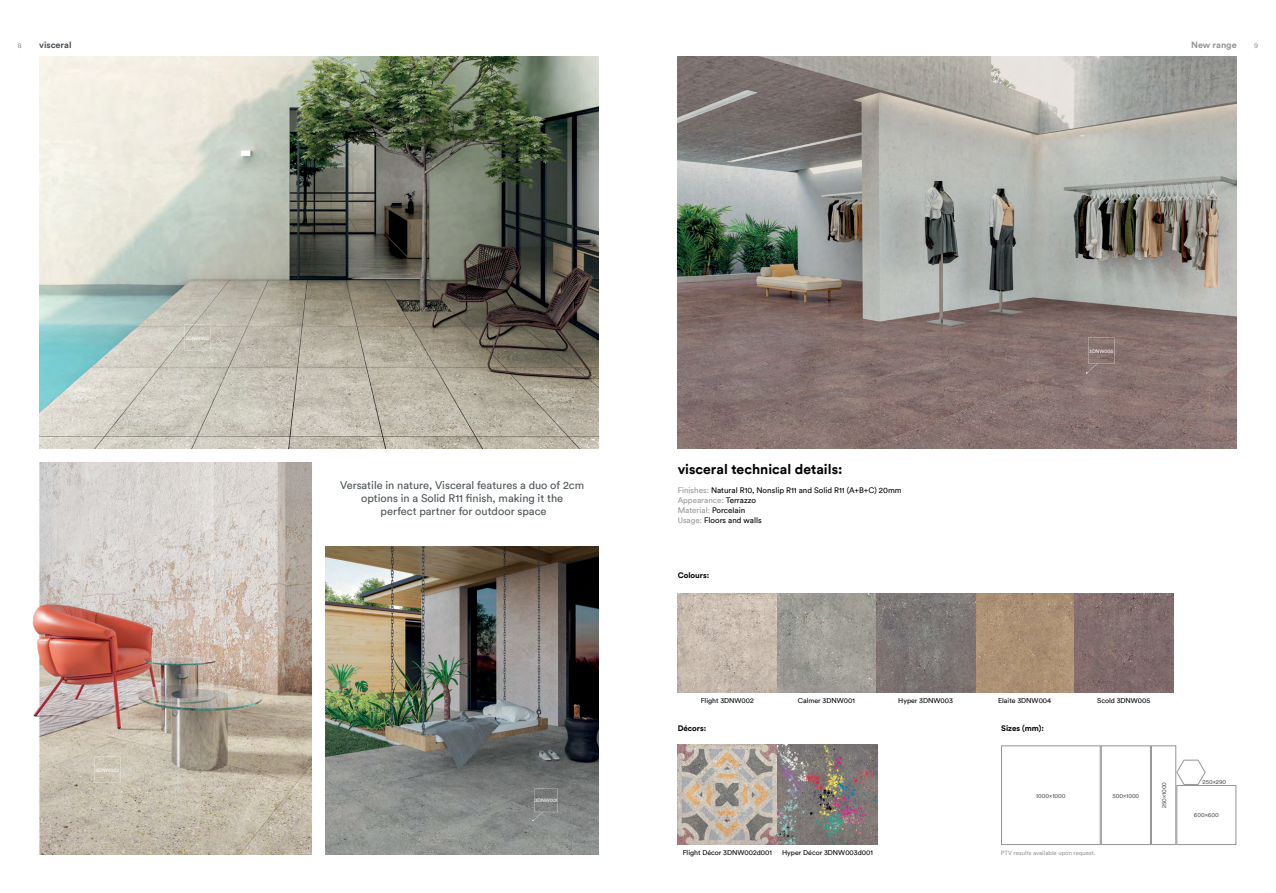
<style>
.page{position:relative;width:1276px;height:893px;background:#fff}
.page>*{position:absolute;margin:0;border:0;box-sizing:border-box;transform-origin:0 0}
.t1{font:700 14px "Circular";color:#000}
.t2{font:11px/13px "Circular";color:#4d5356;text-align:center}
.t3{font:700 9px "Circular";color:#4d5356}
.t4{font:700 9px "Circular";color:#959597}
.t5{font:8px/10px "Circular";color:#000}
.t6{font:700 8px "Circular";color:#000}
.t7{font:7px "Circular";color:#000}
.t8{font:7px "Circular";color:#959597}
.t9{font:6px "Circular";color:#4d5356}
.t10{font:6px "Circular";color:#959597}
.t11{font:5px "Circular";color:#fff}
.t12{font:5px "Circular";letter-spacing:-.02em;color:#fff}
.s1{color:#959597}
</style>
<div class="page">
<img style="left:677px;top:57px;width:559px;height:391px">
<img style="left:40px;top:57px;width:558px;height:392px">
<img style="left:678px;top:745px;width:199px;height:99px">
<img style="left:678px;top:593px;width:495px;height:99px">
<div style="left:1001px;top:746px;width:99px;height:99px;background:#fff;border:1px solid #959597"></div>
<div style="left:1176px;top:785px;width:60px;height:60px;background:#fff;border:1px solid #959597"></div>
<div style="left:1101px;top:746px;width:49px;height:99px;background:#fff;border:1px solid #959597"></div>
<div style="left:1151px;top:746px;width:25px;height:99px;background:#fff;border:1px solid #959597"></div>
<svg style="left:1176px;top:759px;width:29px;height:26px"></svg>
<img style="left:326px;top:547px;width:272px;height:308px">
<img style="left:32px;top:463px;width:280px;height:392px">
<svg style="left:94px;top:756px;width:29px;height:37px"></svg>
<svg style="left:184px;top:324px;width:29px;height:37px"></svg>
<svg style="left:1086px;top:337px;width:28px;height:37px"></svg>
<svg style="left:532px;top:789px;width:26px;height:32px"></svg>
<p class="t8" style="left:18px;top:41px;width:5px">8</p>
<p class="t3" style="left:39px;top:39px;width:34px">visceral</p>
<p class="t4" style="left:1191px;top:39px;width:47px">New range</p>
<p class="t8" style="left:1254px;top:41px;width:6px">9</p>
<p class="t11" style="left:185px;top:335px;width:25px">3DNW002</p>
<p class="t11" style="left:95px;top:767px;width:25px">3DNW002</p>
<h2 class="t2" style="left:340px;top:478px;width:246px">Versatile in nature, Visceral features a duo of 2cm options in a Solid R11 finish, making it the<br>perfect partner for outdoor space</h2>
<p class="t12" style="left:535px;top:797px;width:24px">3DNW001</p>
<h1 class="t1" style="left:677px;top:459px;width:166px">visceral technical details:</h1>
<p class="t5" style="left:677px;top:485px;width:225px"><span class="s1">Finishes:</span> Natural R10, Nonslip R11 and Solid R11 (A+B+C) 20mm<br><span class="s1">Appearance:</span> Terrazzo<br><span class="s1">Material:</span> Porcelain<br><span class="s1">Usage:</span> Floors and walls</p>
<p class="t6" style="left:677px;top:569px;width:33px">Colours:</p>
<p class="t11" style="left:1089px;top:348px;width:26px">3DNW005</p>
<p class="t7" style="left:700px;top:696px;width:55px">Flight 3DNW002</p>
<p class="t7" style="left:898px;top:696px;width:56px">Hyper 3DNW003</p>
<p class="t7" style="left:798px;top:696px;width:58px">Calmer 3DNW001</p>
<p class="t7" style="left:998px;top:696px;width:55px">Elaite 3DNW004</p>
<p class="t7" style="left:1097px;top:696px;width:55px">Scold 3DNW005</p>
<p class="t6" style="left:677px;top:722px;width:30px">Décors:</p>
<p class="t6" style="left:1001px;top:722px;width:44px">Sizes (mm):</p>
<p class="t9" style="left:1036px;top:791px;width:31px">1000x1000</p>
<p class="t9" style="left:1112px;top:791px;width:28px">500x1000</p>
<p class="t9" style="left:1160px;top:808px;width:28px;rotate:-90deg">250x1000</p>
<p class="t7" style="left:683px;top:847px;width:91px">Flight Décor 3DNW002d001</p>
<p class="t7" style="left:782px;top:847px;width:92px">Hyper Décor 3DNW003d001</p>
<p class="t10" style="left:1001px;top:848px;width:96px">PTV results available upon request.</p>
<p class="t9" style="left:1202px;top:778px;width:25px">250x290</p>
<p class="t9" style="left:1194px;top:811px;width:26px">600x600</p>
</div>
